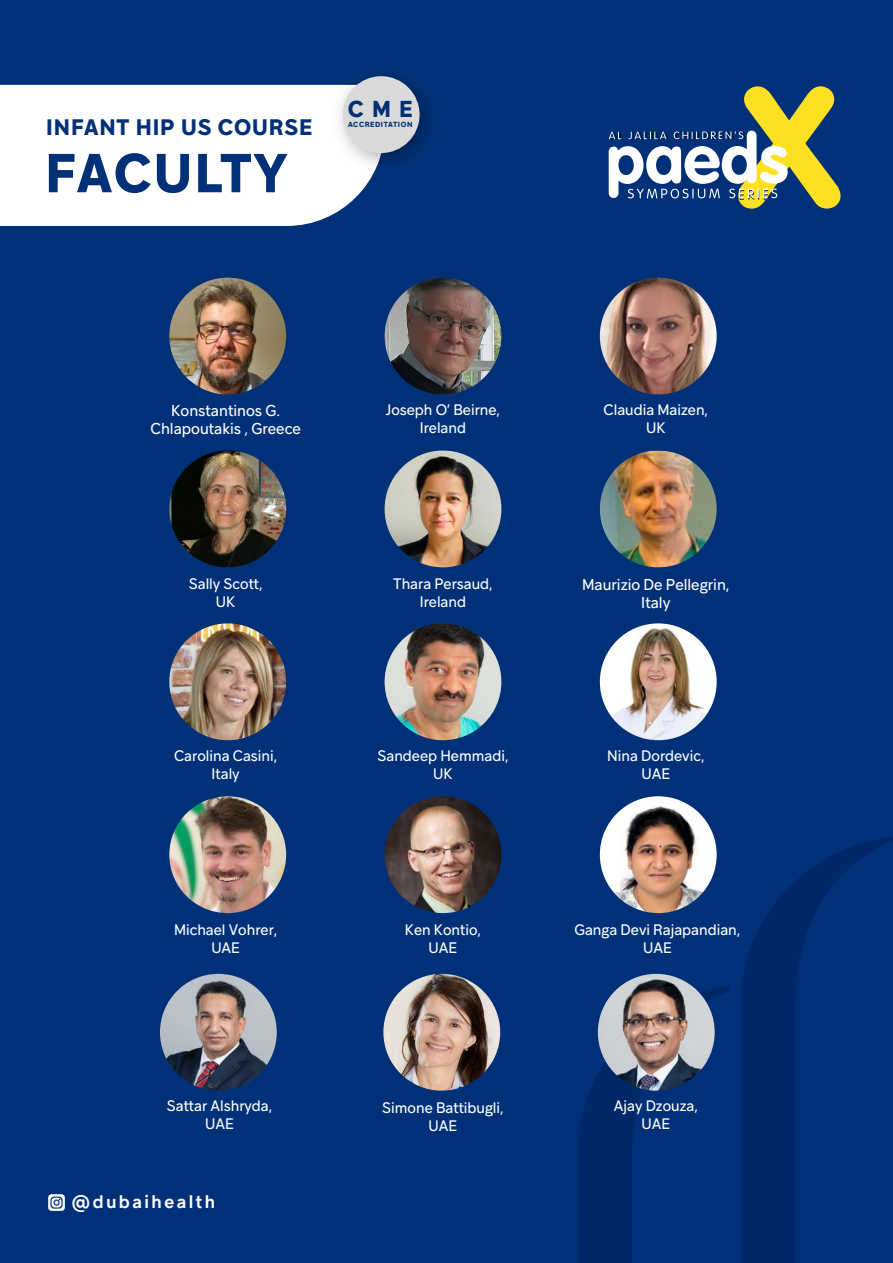
<style>
.page{position:relative;width:893px;height:1263px;background:#003178}
.page>*{position:absolute;margin:0;border:0;box-sizing:border-box;transform-origin:0 0}
.t1{font:700 54px "Guillon";letter-spacing:.035em;color:#003178}
.t2{font:700 22.65px "Guillon";color:#003178}
.t3{font:700 22.05px "Guillon";letter-spacing:.04em;color:#003178}
.t4{font:600 18px "Guillon";letter-spacing:.14em;color:#fff}
.t5{font:15.6px/18.6px "Guillon";color:#fff;text-align:center}
.t6{font:15px/18px "Guillon";color:#fff;text-align:center}
.t7{font:700 7.35px "Guillon";letter-spacing:.08em;color:#003178}
</style>
<div class="page">
<svg style="left:609px;top:86px;width:232px;height:123px"></svg>
<div style="left:0;top:85px;width:369px;height:141px;background:#fff"></div>
<svg style="left:578px;top:986px;width:152px;height:277px"></svg>
<svg style="left:741px;top:837px;width:152px;height:426px"></svg>
<img style="left:324px;top:76px;width:105px;height:105px">
<div style="left:343px;top:76px;width:77px;height:77px;background:#dadada;border-radius:50%"></div>
<svg style="left:48px;top:1194px;width:17px;height:17px"></svg>
<img style="left:600px;top:278px;width:117px;height:116px;border-radius:58px">
<img style="left:385px;top:278px;width:116px;height:116px;border-radius:58px">
<img style="left:169px;top:278px;width:117px;height:116px;border-radius:58px">
<img style="left:600px;top:450px;width:117px;height:117px;border-radius:58px">
<img style="left:385px;top:450px;width:116px;height:117px;border-radius:58px">
<img style="left:169px;top:450px;width:117px;height:117px;border-radius:58px">
<img style="left:600px;top:623px;width:117px;height:117px;border-radius:58px">
<img style="left:385px;top:623px;width:116px;height:117px;border-radius:58px">
<img style="left:169px;top:623px;width:117px;height:117px;border-radius:58px">
<img style="left:600px;top:796px;width:117px;height:117px;border-radius:58px">
<img style="left:385px;top:796px;width:116px;height:117px;border-radius:58px">
<img style="left:169px;top:796px;width:117px;height:117px;border-radius:58px">
<img style="left:383px;top:974px;width:117px;height:117px;border-radius:58px">
<img style="left:598px;top:974px;width:117px;height:117px;border-radius:58px">
<img style="left:160px;top:974px;width:117px;height:117px;border-radius:58px">
<h3 class="t3" style="left:46px;top:113px;width:268px">INFANT HIP US COURSE</h3>
<h1 class="t1" style="left:45px;top:139px;width:243px">FACULTY</h1>
<h2 class="t2" style="left:348px;top:95px;width:66px">CME</h2>
<p class="t7" style="left:348px;top:120px;width:66px">ACCREDITATION</p>
<p class="t5" style="left:150px;top:400px;width:152px">Konstantinos G.<br>Chlapoutakis , Greece</p>
<p class="t6" style="left:386px;top:401px;width:116px">Joseph O’ Beirne,<br>Ireland</p>
<p class="t6" style="left:189px;top:574px;width:75px">Sally Scott,<br>UK</p>
<p class="t6" style="left:393px;top:574px;width:101px">Thara Persaud,<br>Ireland</p>
<p class="t6" style="left:604px;top:401px;width:106px">Claudia Maizen,<br>UK</p>
<p class="t5" style="left:582px;top:574px;width:149px">Maurizio De Pellegrin,<br>Italy</p>
<p class="t6" style="left:174px;top:747px;width:105px">Carolina Casini,<br>Italy</p>
<p class="t6" style="left:377px;top:746px;width:133px">Sandeep Hemmadi,<br>UK</p>
<p class="t6" style="left:607px;top:747px;width:99px">Nina Dordevic,<br>UAE</p>
<p class="t6" style="left:174px;top:921px;width:105px">Michael Vohrer,<br>UAE</p>
<p class="t6" style="left:405px;top:920px;width:78px">Ken Kontio,<br>UAE</p>
<p class="t6" style="left:574px;top:921px;width:167px">Ganga Devi Rajapandian,<br>UAE</p>
<p class="t6" style="left:167px;top:1097px;width:107px">Sattar Alshryda,<br>UAE</p>
<p class="t6" style="left:382px;top:1098px;width:123px">Simone Battibugli,<br>UAE</p>
<p class="t6" style="left:614px;top:1097px;width:85px">Ajay Dzouza,<br>UAE</p>
<p class="t4" style="left:72px;top:1190px;width:145px">@dubaihealth</p>
</div>
